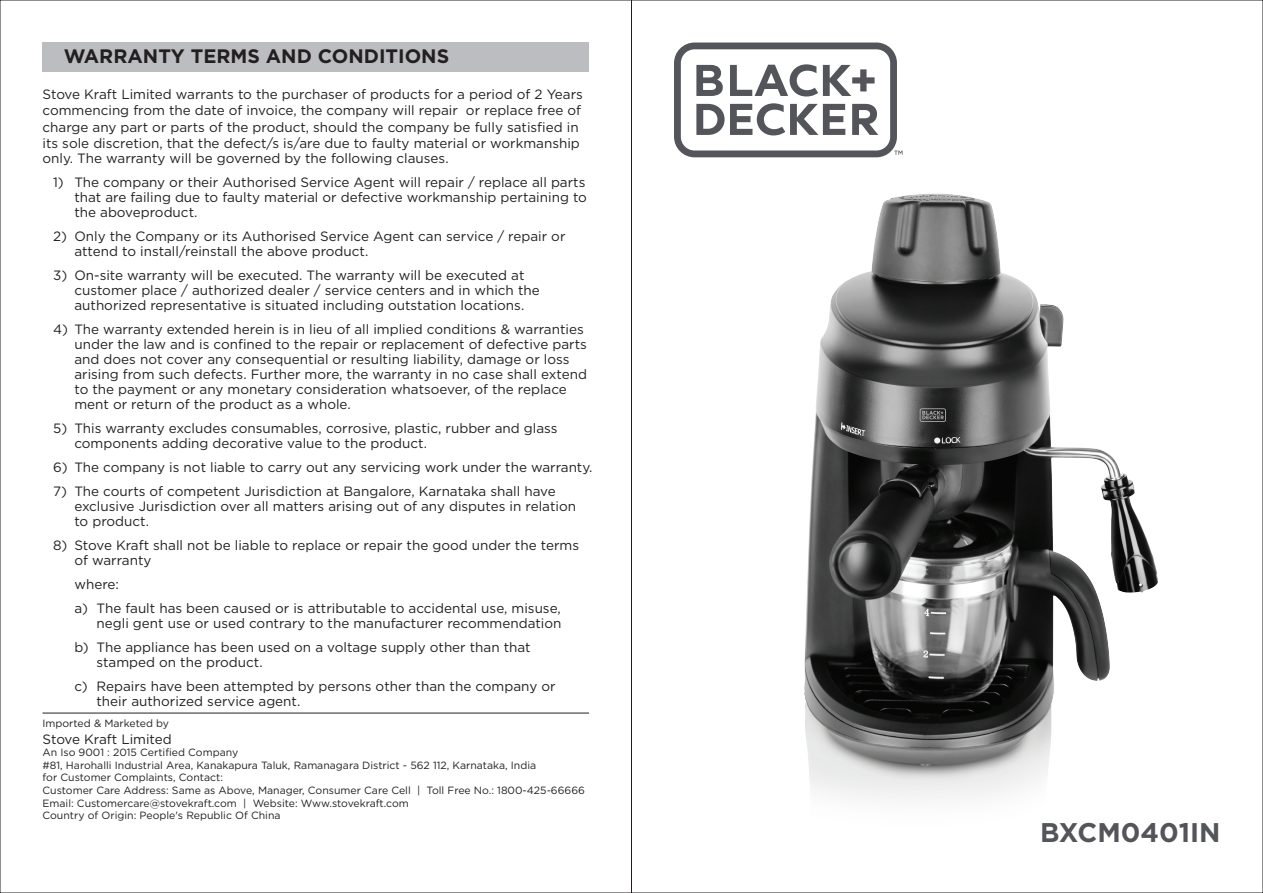
<style>
.page{position:relative;width:1263px;height:893px;background:#fff}
.page>*{position:absolute;margin:0;border:0;box-sizing:border-box;transform-origin:0 0}
.t1{font:700 27px "Gotham";color:#54555a}
.t2{font:700 19.5px "Gotham";color:#231f20}
.t3{font:13.5px/15px "Gotham";color:#231f20}
.t4{font:10.5px/12.6px "Gotham";color:#231f20}
</style>
<div class="page">
<img style="left:706px;top:150px;width:452px;height:649px">
<svg style="left:674px;top:43px;width:228px;height:114px"></svg>
<div style="left:43px;top:43px;width:546px;height:29px;background:#bcbdc0"></div>
<hr style="left:43px;top:713px;width:546px;height:1px;background:#231f20">
<h2 class="t2" style="left:64px;top:45px;width:387px">WARRANTY TERMS AND CONDITIONS</h2>
<p class="t3" style="left:43px;top:86px;width:542px;line-height:15.9px">Stove Kraft Limited warrants to the purchaser of products for a period of 2 Years commencing from the date of invoice, the company will repair or replace free of charge any part or parts of the product, should the company be fully satisfied in its sole discretion, that the defect/s is/are due to faulty material or workmanship only. The warranty will be governed by the following clauses.</p>
<p class="t3" style="left:74px;top:174px;width:514px;text-align:justify;text-indent:-21px">1) The company or their Authorised Service Agent will repair / replace all parts that are failing due to faulty material or defective workmanship pertaining to the aboveproduct.</p>
<p class="t3" style="left:74px;top:228px;width:493px;text-indent:-21px">2) Only the Company or its Authorised Service Agent can service / repair or attend to install/reinstall the above product.</p>
<p class="t3" style="left:74px;top:267px;width:467px;text-indent:-21px">3) On-site warranty will be executed. The warranty will be executed at customer place / authorized dealer / service centers and in which the authorized representative is situated including outstation locations.</p>
<p class="t3" style="left:74px;top:321px;width:514px;text-indent:-21px">4) The warranty extended herein is in lieu of all implied conditions &amp; warranties under the law and is confined to the repair or replacement of defective parts and does not cover any consequential or resulting liability, damage or loss arising from such defects. Further more, the warranty in no case shall extend to the payment or any monetary consideration whatsoever, of the replace ment or return of the product as a whole.</p>
<p class="t3" style="left:74px;top:420px;width:485px;text-indent:-21px">5) This warranty excludes consumables, corrosive, plastic, rubber and glass components adding decorative value to the product.</p>
<p class="t3" style="left:53px;top:459px;width:541px">6) The company is not liable to carry out any servicing work under the warranty.</p>
<p class="t3" style="left:74px;top:483px;width:503px;text-indent:-21px">7) The courts of competent Jurisdiction at Bangalore, Karnataka shall have exclusive Jurisdiction over all matters arising out of any disputes in relation to product.</p>
<p class="t3" style="left:74px;top:537px;width:506px;text-indent:-21px">8) Stove Kraft shall not be liable to replace or repair the good under the terms of warranty</p>
<p class="t3" style="left:74px;top:572px;width:488px;line-height:24px">where:<br>a) The fault has been caused or is attributable to accidental use, misuse,</p>
<p class="t3" style="left:74px;top:611px;width:489px;line-height:24px;text-indent:22px">negli gent use or used contrary to the manufacturer recommendation b) The appliance has been used on a voltage supply other than that</p>
<p class="t3" style="left:74px;top:650px;width:483px;line-height:24px;text-indent:22px">stamped on the product.<br>c) Repairs have been attempted by persons other than the company or</p>
<p class="t3" style="left:96px;top:693px;width:205px">their authorized service agent.</p>
<p class="t4" style="left:43px;top:717px;width:128px">Imported &amp; Marketed by</p>
<p class="t3" style="left:43px;top:731px;width:131px">Stove Kraft Limited</p>
<p class="t4" style="left:43px;top:746px;width:544px">An Iso 9001 : 2015 Certified Company<br>#81, Harohalli Industrial Area, Kanakapura Taluk, Ramanagara District - 562 112, Karnataka, India<br>for Customer Complaints, Contact:<br>Customer Care Address: Same as Above, Manager, Consumer Care Cell | Toll Free No.: 1800-425-66666<br>Email: Customercare@stovekraft.com | Website: Www.stovekraft.com<br>Country of Origin: People's Republic Of China</p>
<h1 class="t1" style="left:1040px;top:817px;width:182px">BXCM0401IN</h1>
</div>
